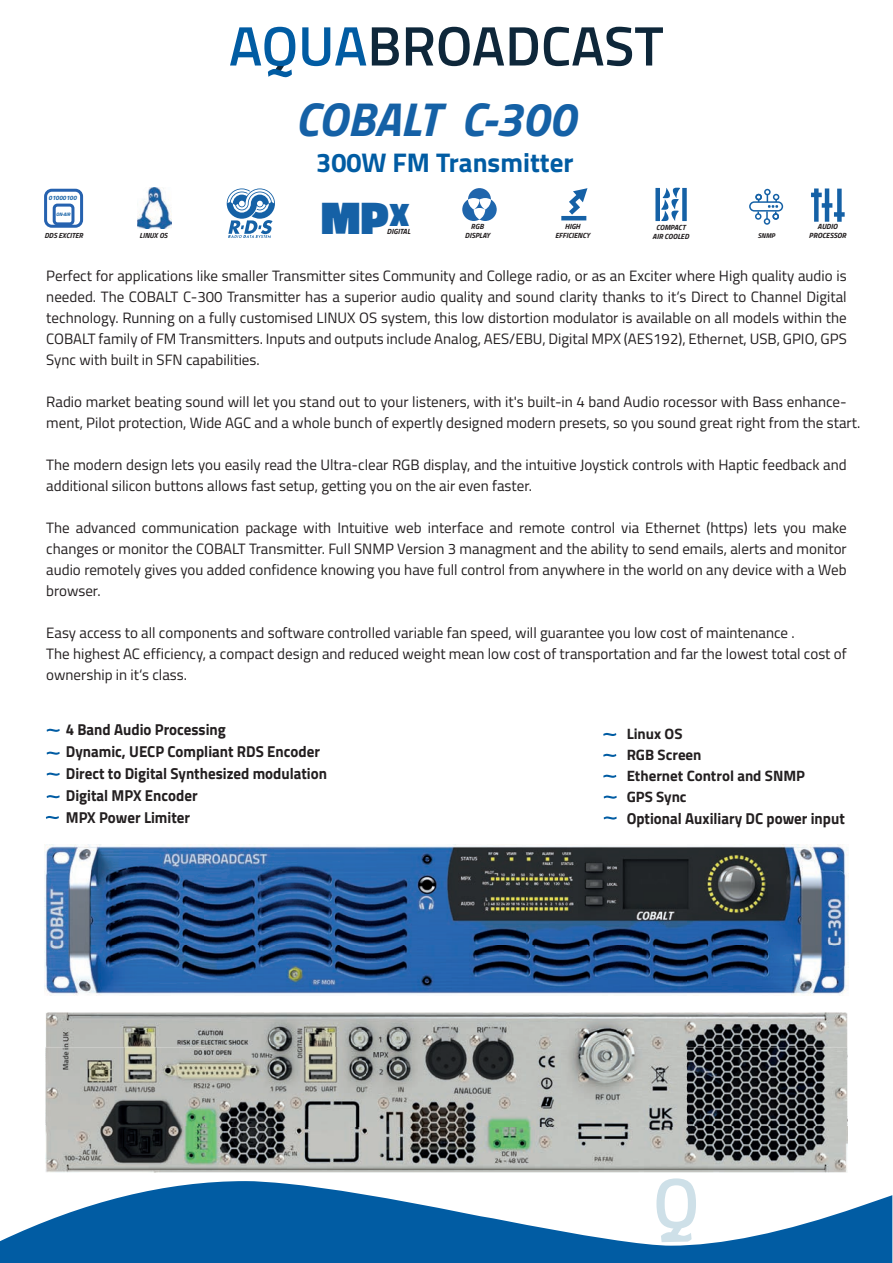
<style>
.page{position:relative;width:893px;height:1263px;background:#fff}
.page>*{position:absolute;margin:0;border:0;box-sizing:border-box;transform-origin:0 0}
.t1{font:italic 700 47.7px "Titillium Web";color:#1561a6}
.t2{font:900 46.65px "Titillium Web";color:#1561a6}
.t3{font:900 33px "Titillium Web";color:#1561a6}
.t4{font:700 27px "Titillium Web";color:#015ca3}
.t5{font:700 15.75px/22.2px "Titillium Web";color:#231f20;scale:.95 1}
.t6{font:15px/21px "Titillium Web";color:#231f20}
.t7{font:700 15px/21px "Titillium Web";color:#231f20}
.t8{font:italic 700 7.5px/9px "Titillium Web";color:#231f20;text-align:center}
.t9{font:italic 700 7.35px "Titillium Web";color:#231f20}
.t10{font:italic 700 6.9px "Titillium Web";color:#231f20}
.t11{font:italic 700 6.3px "Titillium Web";color:#1561a6}
.t12{font:italic 700 4.95px "Titillium Web";color:#1561a6}
</style>
<div class="page">
<svg style="left:230px;top:27px;width:65px;height:50px"></svg>
<svg style="left:302px;top:27px;width:64px;height:39px"></svg>
<svg style="left:372px;top:27px;width:27px;height:39px"></svg>
<svg style="left:406px;top:27px;width:27px;height:39px"></svg>
<svg style="left:439px;top:27px;width:65px;height:39px"></svg>
<svg style="left:510px;top:27px;width:28px;height:39px"></svg>
<svg style="left:544px;top:27px;width:119px;height:39px"></svg>
<svg style="left:0;top:1181px;width:892px;height:82px;fill:#015ca3"></svg>
<svg style="left:656px;top:1178px;width:40px;height:64px"></svg>
<svg style="left:811px;top:193px;width:11px;height:4px"></svg>
<div style="left:822px;top:203px;width:10px;height:5px;background:#1561a6"></div>
<div style="left:764px;top:189px;width:7px;height:6px;border:2px solid #1561a6;border-radius:50%"></div>
<div style="left:755px;top:194px;width:7px;height:6px;border:2px solid #1561a6;border-radius:50%"></div>
<div style="left:749px;top:201px;width:34px;height:11px;border:2px solid #1561a6;border-radius:4px"></div>
<div style="left:764px;top:218px;width:6px;height:7px;border:2px solid #1561a6;border-radius:50%"></div>
<div style="left:772px;top:213px;width:7px;height:7px;border:2px solid #1561a6;border-radius:50%"></div>
<div style="left:755px;top:213px;width:6px;height:7px;border:2px solid #1561a6;border-radius:50%"></div>
<svg style="left:766px;top:194px;width:13px;height:25px"></svg>
<div style="left:655px;top:188px;width:5px;height:33px;background:#1561a6"></div>
<div style="left:682px;top:188px;width:5px;height:33px;background:#1561a6"></div>
<svg style="left:661px;top:188px;width:22px;height:33px"></svg>
<svg style="left:474px;top:198px;width:23px;height:23px"></svg>
<div style="left:468px;top:188px;width:23px;height:23px;background:#2165ac;border-radius:50%"></div>
<svg style="left:462px;top:198px;width:23px;height:23px"></svg>
<svg style="left:468px;top:198px;width:23px;height:21px"></svg>
<svg style="left:227px;top:188px;width:48px;height:50px"></svg>
<div style="left:44px;top:189px;width:39px;height:39px;border:3px solid #2662af;border-radius:6px"></div>
<div style="left:53px;top:204px;width:21px;height:21px;border:3px solid #2662af;border-radius:3px"></div>
<img style="left:137px;top:188px;width:34px;height:40px">
<hr style="left:561px;top:216px;width:25px;height:4px;background:#1561a6">
<svg style="left:564px;top:188px;width:24px;height:31px"></svg>
<div style="left:814px;top:188px;width:5px;height:34px;background:#1561a6"></div>
<hr style="left:825px;top:188px;width:4px;height:34px;background:#1561a6">
<div style="left:837px;top:189px;width:5px;height:33px;background:#1561a6"></div>
<div style="left:834px;top:212px;width:11px;height:5px;background:#1561a6"></div>
<svg style="left:46px;top:816px;width:13px;height:3px"></svg>
<svg style="left:47px;top:729px;width:13px;height:3px"></svg>
<svg style="left:47px;top:752px;width:13px;height:3px"></svg>
<svg style="left:47px;top:773px;width:13px;height:3px"></svg>
<svg style="left:47px;top:795px;width:13px;height:3px"></svg>
<svg style="left:603px;top:733px;width:13px;height:3px"></svg>
<svg style="left:603px;top:754px;width:13px;height:3px"></svg>
<svg style="left:603px;top:775px;width:13px;height:3px"></svg>
<svg style="left:604px;top:795px;width:13px;height:4px"></svg>
<svg style="left:604px;top:816px;width:13px;height:3px"></svg>
<img style="left:847px;top:1047px;width:1px;height:79px">
<img style="left:44px;top:844px;width:805px;height:152px">
<img style="left:46px;top:1012px;width:801px;height:160px">
<h1 class="t1" style="left:295px;top:82px;width:282px">COBALT C-300</h1>
<h3 class="t4" style="left:316px;top:142px;width:259px">300W FM Transmitter</h3>
<p class="t11" style="left:48px;top:193px;width:30px">01000100</p>
<p class="t12" style="left:56px;top:210px;width:16px">ON-AIR</p>
<p class="t9" style="left:44px;top:230px;width:40px">DDS EXCITER</p>
<p class="t9" style="left:140px;top:230px;width:30px">LINUX OS</p>
<p class="t8" style="left:555px;top:221px;width:36px">HIGH<br>EFFICIENCY</p>
<p class="t8" style="left:809px;top:222px;width:39px">AUDIO<br>PROCESSOR</p>
<h2 class="t2" style="left:321px;top:184px;width:70px">MP</h2>
<h3 class="t3" style="left:390px;top:190px;width:21px">X</h3>
<p class="t8" style="left:465px;top:221px;width:27px">RGB<br>DISPLAY</p>
<p class="t8" style="left:653px;top:222px;width:38px">COMPACT<br>AIR COOLED</p>
<p class="t8" style="left:387px;top:226px;width:25px">DIGITAL</p>
<p class="t10" style="left:758px;top:230px;width:19px">SNMP</p>
<p class="t6" style="left:46px;top:265px;width:802px;text-align:justify">Perfect for applications like smaller Transmitter sites Community and College radio, or as an Exciter where High quality audio is needed. The COBALT C-300 Transmitter has a superior audio quality and sound clarity thanks to it‘s Direct to Channel Digital technology. Running on a fully customised LINUX OS system, this low distortion modulator is available on all models within the COBALT family of FM Transmitters. Inputs and outputs include Analog, AES/EBU, Digital MPX (AES192), Ethernet, USB, GPIO, GPS Sync with built in SFN capabilities.</p>
<p class="t6" style="left:46px;top:391px;width:815px">Radio market beating sound will let you stand out to your listeners, with it's built-in 4 band Audio rocessor with Bass enhance&shy;ment, Pilot protection, Wide AGC and a whole bunch of expertly designed modern presets, so you sound great right from the start.</p>
<p class="t6" style="left:46px;top:454px;width:802px">The modern design lets you easily read the Ultra-clear RGB display, and the intuitive Joystick controls with Haptic feedback and additional silicon buttons allows fast setup, getting you on the air even faster.</p>
<p class="t6" style="left:46px;top:517px;width:802px;text-align:justify">The advanced communication package with Intuitive web interface and remote control via Ethernet (https) lets you make changes or monitor the COBALT Transmitter. Full SNMP Version 3 managment and the ability to send emails, alerts and monitor audio remotely gives you added confidence knowing you have full control from anywhere in the world on any device with a Web browser.</p>
<p class="t6" style="left:46px;top:622px;width:802px">Easy access to all components and software controlled variable fan speed, will guarantee you low cost of maintenance .<br>The highest AC efficiency, a compact design and reduced weight mean low cost of transportation and far the lowest total cost of ownership in it‘s class.</p>
<p class="t5" style="left:66px;top:717px;width:277px">4 Band Audio Processing<br>Dynamic, UECP Compliant RDS Encoder<br>Direct to Digital Synthesized modulation<br>Digital MPX Encoder<br>MPX Power Limiter</p>
<p class="t7" style="left:627px;top:722px;width:180px">Linux OS<br>RGB Screen<br>Ethernet Control and SNMP<br>GPS Sync</p>
<p class="t5" style="left:627px;top:806px;width:231px">Optional Auxiliary DC power input</p>
</div>
